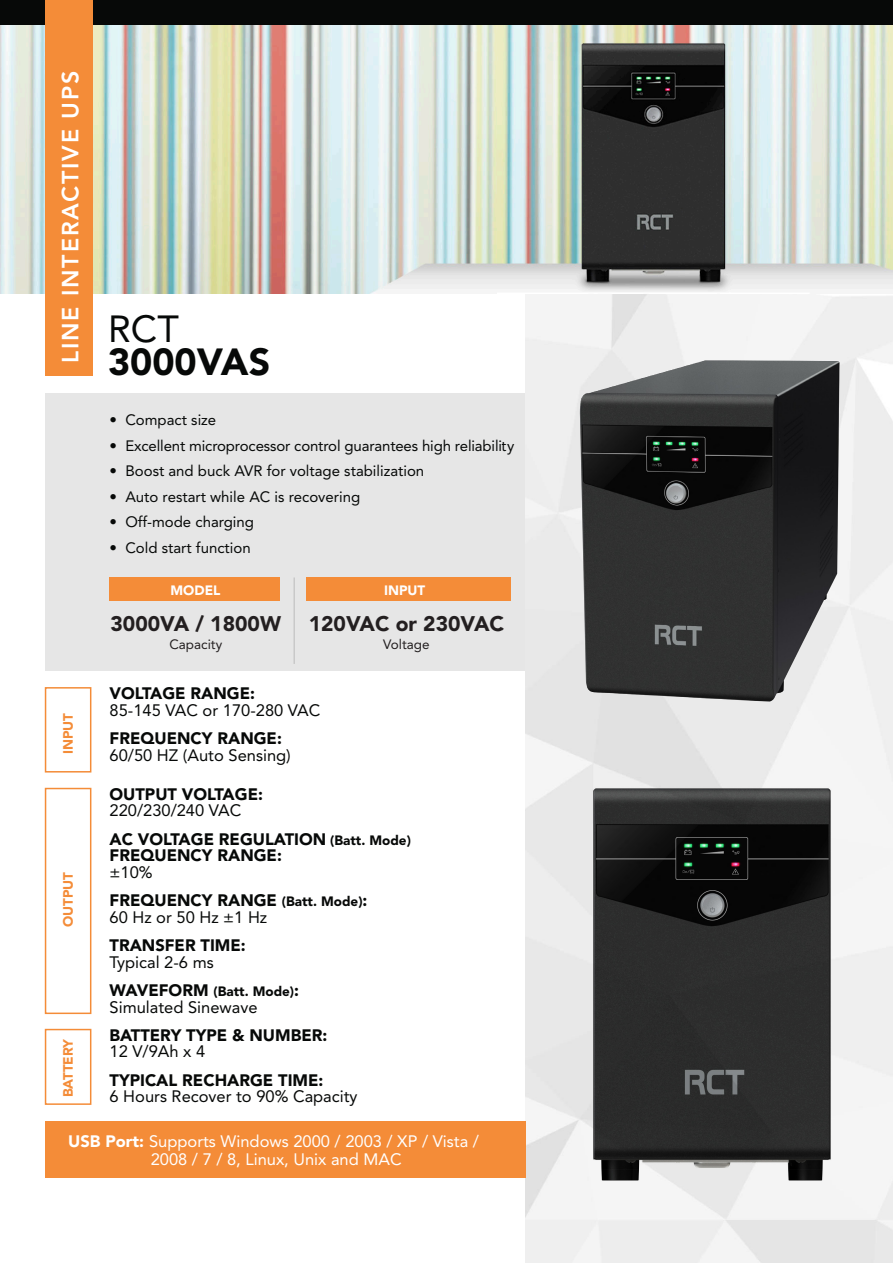
<style>
.page{position:relative;width:893px;height:1263px;background:#fff}
.page>*{position:absolute;margin:0;border:0;box-sizing:border-box;transform-origin:0 0}
.t1{font:900 37.5px "Avenir LT Std";color:#070908}
.t2{font:37.5px "Avenir LT Std";color:#070908}
.t3{font:800 23.25px "Avenir LT Std";letter-spacing:.075em;color:#fff}
.t4{font:900 21px "Avenir LT Std";color:#231f20}
.t5{font:900 16.5px/28.5px "Avenir LT Std";color:#070908}
.t6{font:16.5px "Avenir LT Std";color:#070908}
.t7{font:16.5px/18px "Avenir LT Std";color:#fff;text-align:center}
.t8{font:15px "Avenir LT Std";color:#070908}
.t9{font:900 13.5px "Avenir LT Std";color:#070908}
.t10{font:900 13.5px "Avenir LT Std";letter-spacing:-.01em;color:#f48c38}
.t11{font:13.5px "Avenir LT Std";color:#231f20}
.t12{font:900 13.5px "Avenir LT Std";color:#fff}
.s1{font-weight:400}
.s2{font-size:13.5px}
.s3{font-size:16.5px}
.s4{font-weight:900}
</style>
<div class="page">
<div style="left:45px;top:687px;width:46px;height:85px;border:2px solid #f48c38"></div>
<div style="left:45px;top:393px;width:501px;height:277px;background:#e6e6e6"></div>
<img style="left:0;top:24px;width:893px;height:269px">
<div style="left:0;top:0;width:893px;height:24px;background:#070908"></div>
<div style="left:45px;top:0;width:48px;height:375px;background:#f48c38"></div>
<div style="left:45px;top:788px;width:46px;height:226px;border:2px solid #f48c38"></div>
<div style="left:45px;top:1029px;width:46px;height:76px;border:2px solid #f48c38"></div>
<div style="left:110px;top:577px;width:170px;height:24px;background:#f48c38"></div>
<div style="left:46px;top:1121px;width:480px;height:57px;background:#f48c38"></div>
<div style="left:307px;top:577px;width:204px;height:24px;background:#f48c38"></div>
<hr style="left:294px;top:577px;width:1px;height:87px;background:#bbb">
<img style="left:525px;top:758px;width:368px;height:463px">
<img style="left:502px;top:331px;width:391px;height:412px">
<h2 class="t3" style="left:57px;top:363px;width:293px;rotate:-90deg">LINE INTERACTIVE UPS</h2>
<p class="t10" style="left:60px;top:754px;width:42px;rotate:-90deg">INPUT</p>
<p class="t10" style="left:60px;top:926px;width:56px;rotate:-90deg">OUTPUT</p>
<p class="t10" style="left:60px;top:1097px;width:60px;rotate:-90deg">BATTERY</p>
<h1 class="t2" style="left:108px;top:307px;width:72px">RCT</h1>
<h1 class="t1" style="left:108px;top:339px;width:164px">3000VAS</h1>
<p class="t8" style="left:110px;top:411px;width:108px">• Compact size</p>
<p class="t8" style="left:110px;top:437px;width:406px">• Excellent microprocessor control guarantees high reliability</p>
<p class="t8" style="left:110px;top:462px;width:316px">• Boost and buck AVR for voltage stabilization</p>
<p class="t8" style="left:110px;top:488px;width:252px">• Auto restart while AC is recovering</p>
<p class="t8" style="left:110px;top:513px;width:146px">• Off-mode charging</p>
<p class="t8" style="left:110px;top:539px;width:143px">• Cold start function</p>
<p class="t12" style="left:171px;top:582px;width:51px">MODEL</p>
<p class="t12" style="left:384px;top:582px;width:43px">INPUT</p>
<p class="t4" style="left:111px;top:611px;width:172px">3000VA / 1800W</p>
<p class="t11" style="left:169px;top:637px;width:54px">Capacity</p>
<p class="t4" style="left:309px;top:611px;width:197px">120VAC or 230VAC</p>
<p class="t11" style="left:383px;top:637px;width:48px">Voltage</p>
<p class="t5" style="left:110px;top:679px;width:147px">VOLTAGE RANGE:</p>
<p class="t6" style="left:110px;top:700px;width:212px">85-145 VAC or 170-280 VAC</p>
<p class="t5" style="left:110px;top:724px;width:174px">FREQUENCY RANGE:</p>
<p class="t6" style="left:110px;top:745px;width:183px">60/50 HZ (Auto Sensing)</p>
<p class="t5" style="left:110px;top:780px;width:155px">OUTPUT VOLTAGE:</p>
<p class="t5" style="left:110px;top:796px;width:303px"><span class="s1">220/230/240 VAC<br></span>AC VOLTAGE REGULATION <span class="s2">(Batt. Mode)</span></p>
<p class="t5" style="left:110px;top:841px;width:174px">FREQUENCY RANGE:</p>
<p class="t5" style="left:110px;top:858px;width:259px"><span class="s1">±10%<br></span>FREQUENCY RANGE <span class="s2">(Batt. Mode)</span>:</p>
<p class="t6" style="left:110px;top:907px;width:159px">60 Hz or 50 Hz ±1 Hz</p>
<p class="t5" style="left:110px;top:931px;width:138px">TRANSFER TIME:</p>
<p class="t6" style="left:110px;top:952px;width:106px">Typical 2-6 ms</p>
<p class="t9" style="left:110px;top:983px;width:191px"><span class="s3">WAVEFORM</span> (Batt. Mode)<span class="s3">:</span></p>
<p class="t6" style="left:110px;top:997px;width:149px">Simulated Sinewave</p>
<p class="t5" style="left:110px;top:1021px;width:219px">BATTERY TYPE &amp; NUMBER:</p>
<p class="t6" style="left:110px;top:1042px;width:97px">12 V/9Ah x 4</p>
<p class="t5" style="left:110px;top:1066px;width:215px">TYPICAL RECHARGE TIME:</p>
<p class="t6" style="left:110px;top:1087px;width:249px">6 Hours Recover to 90% Capacity</p>
<p class="t7" style="left:68px;top:1132px;width:412px"><span class="s4">USB Port:</span> Supports Windows 2000 / 2003 / XP / Vista /<br>2008 / 7 / 8, Linux, Unix and MAC</p>
</div>
